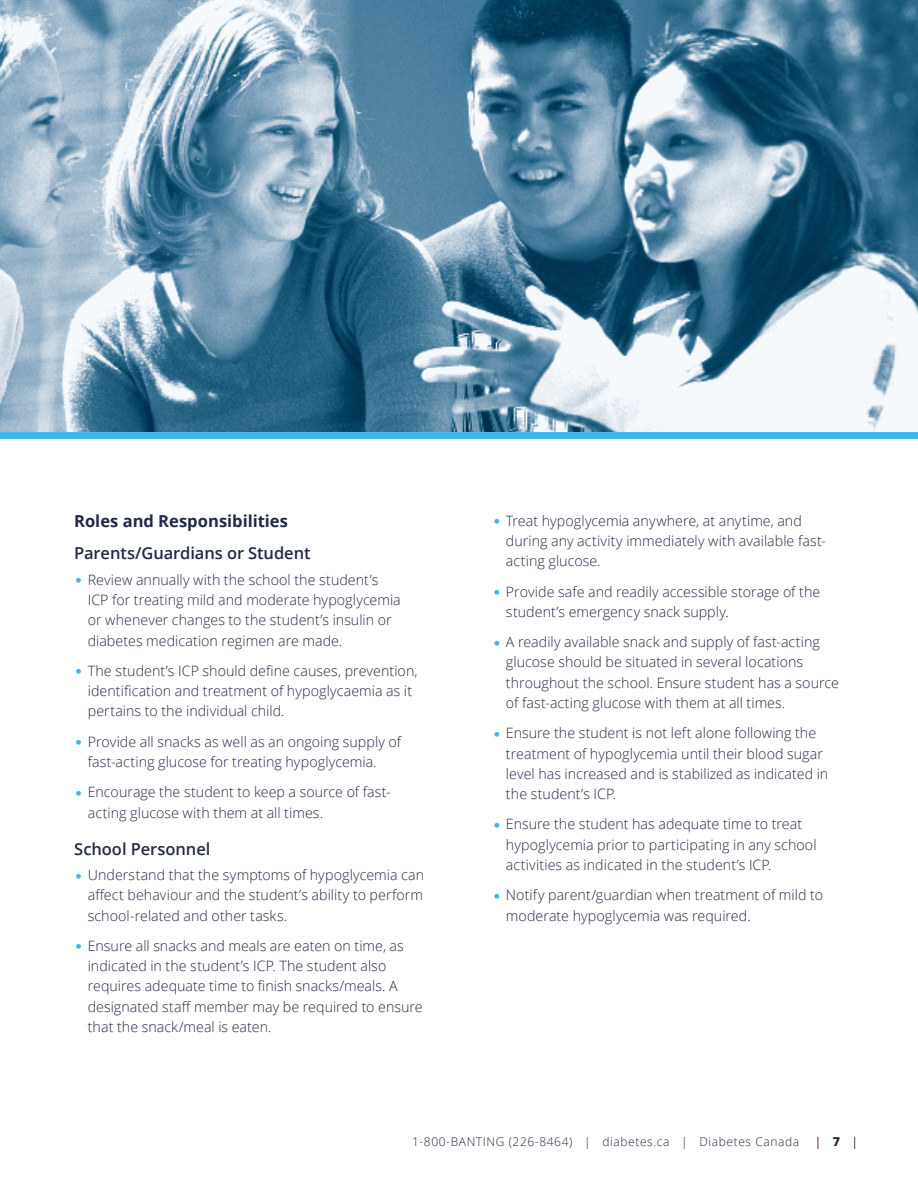
<style>
.page{position:relative;width:918px;height:1188px;background:#fff}
.page>*{position:absolute;margin:0;border:0;box-sizing:border-box;transform-origin:0 0}
.t1{font:600 16.5px "Open Sans";letter-spacing:-.005em;color:#222944}
.t2{font:700 16.5px "Open Sans";color:#222944}
.t3{font:300 14.25px/20.2px "Open Sans";letter-spacing:.005em;color:#222944}
.t4{font:300 12px "Open Sans";letter-spacing:.05em;color:#222944}
.s1{font-family:"Berkeley Std";font-weight:400;font-size:18px;color:#40b5e6}
.s2{font-weight:700}
</style>
<div class="page">
<img style="left:0;top:0;width:918px;height:432px">
<div style="left:0;top:432px;width:918px;height:7px;background:#40b5e6"></div>
<p class="t2" style="left:74px;top:510px;width:215px">Roles and Responsibilities</p>
<p class="t1" style="left:74px;top:542px;width:238px">Parents/Guardians or Student</p>
<p class="t3" style="left:88px;top:569px;width:315px;text-indent:-14px"><span class="s1">•</span> Review annually with the school the student’s ICP for treating mild and moderate hypoglycemia or whenever changes to the student’s insulin or diabetes medication regimen are made.</p>
<p class="t3" style="left:88px;top:660px;width:331px;text-indent:-14px"><span class="s1">•</span> The student’s ICP should define causes, prevention, identification and treatment of hypoglycaemia as it pertains to the individual child.</p>
<p class="t3" style="left:88px;top:731px;width:315px;text-indent:-14px"><span class="s1">•</span> Provide all snacks as well as an ongoing supply of fast-acting glucose for treating hypoglycemia.</p>
<p class="t3" style="left:88px;top:782px;width:304px;text-indent:-14px"><span class="s1">•</span> Encourage the student to keep a source of fast&shy;acting glucose with them at all times.</p>
<p class="t1" style="left:74px;top:837px;width:138px">School Personnel</p>
<p class="t3" style="left:88px;top:864px;width:338px;text-align:justify;text-indent:-14px"><span class="s1">•</span> Understand that the symptoms of hypoglycemia can affect behaviour and the student’s ability to perform school-related and other tasks.</p>
<p class="t3" style="left:88px;top:935px;width:337px;text-indent:-14px"><span class="s1">•</span> Ensure all snacks and meals are eaten on time, as indicated in the student’s ICP. The student also requires adequate time to finish snacks/meals. A designated staff member may be required to ensure that the snack/meal is eaten.</p>
<p class="t3" style="left:506px;top:510px;width:321px;text-indent:-14px"><span class="s1">•</span> Treat hypoglycemia anywhere, at anytime, and during any activity immediately with available fast&shy;acting glucose.</p>
<p class="t3" style="left:506px;top:581px;width:316px;text-indent:-14px"><span class="s1">•</span> Provide safe and readily accessible storage of the student’s emergency snack supply.</p>
<p class="t3" style="left:506px;top:631px;width:335px;text-indent:-14px"><span class="s1">•</span> A readily available snack and supply of fast-acting glucose should be situated in several locations throughout the school. Ensure student has a source of fast-acting glucose with them at all times.</p>
<p class="t3" style="left:506px;top:723px;width:324px;text-indent:-14px"><span class="s1">•</span> Ensure the student is not left alone following the treatment of hypoglycemia until their blood sugar level has increased and is stabilized as indicated in the student’s ICP.</p>
<p class="t3" style="left:506px;top:814px;width:312px;text-indent:-14px"><span class="s1">•</span> Ensure the student has adequate time to treat hypoglycemia prior to participating in any school activities as indicated in the student’s ICP.</p>
<p class="t3" style="left:506px;top:885px;width:319px;text-indent:-14px"><span class="s1">•</span> Notify parent/guardian when treatment of mild to moderate hypoglycemia was required.</p>
<p class="t4" style="left:412px;top:1134px;width:389px">1-800-BANTING (226-8464) | diabetes.ca | Diabetes Canada</p>
<p class="t4" style="left:815px;top:1134px;width:45px">| <span class="s2">7</span> |</p>
</div>
